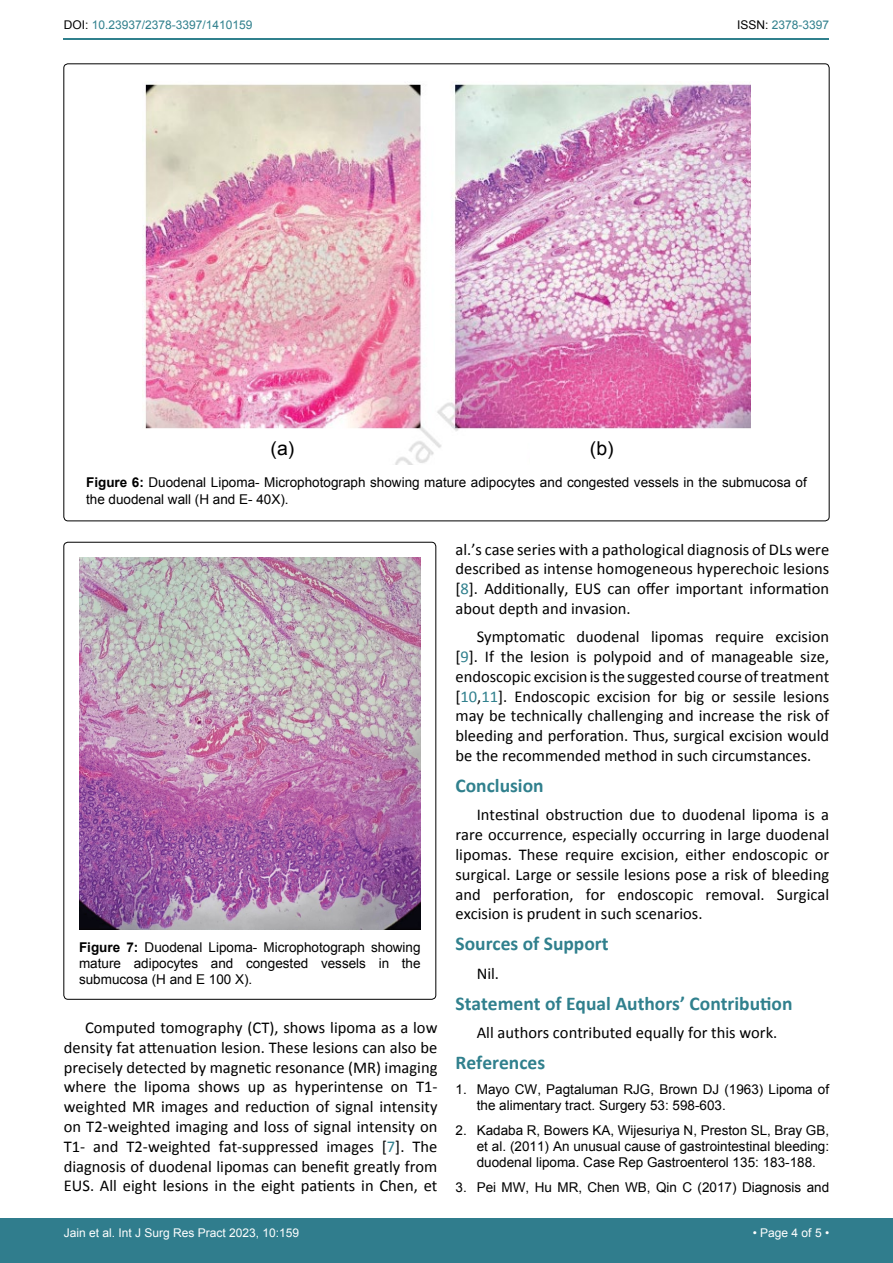
<style>
.page{position:relative;width:893px;height:1263px;background:#fff}
.page>*{position:absolute;margin:0;border:0;box-sizing:border-box;transform-origin:0 0}
.t1{font:700 19.5px "Calibri";color:#30808d}
.t2{font:19.05px "Arial";color:#000}
.t3{font:16.5px/19.8px "Calibri";color:#000;text-align:justify}
.t4{font:13.5px/16.2px "Arial";color:#000}
.t5{font:12px "Arial";color:#fff}
.t6{font:12px "Arial";color:#30808d}
.s1{color:#000}
.s2{font-weight:700}
.s3{color:#30808d}
</style>
<div class="page">
<hr style="left:64px;top:38px;width:765px;height:2px;background:#30808d">
<div style="left:0;top:1218px;width:893px;height:45px;background:#307d8d"></div>
<img style="left:142px;top:81px;width:609px;height:384px">
<div style="left:531px;top:435px;width:100px;height:30px;background:#fff"></div>
<div style="left:142px;top:435px;width:202px;height:30px;background:#fff"></div>
<img style="left:79px;top:557px;width:342px;height:372px">
<p class="t6" style="left:64px;top:17px;width:190px"><span class="s1">DOI:</span> 10.23937/2378-3397/1410159</p>
<p class="t6" style="left:737px;top:17px;width:94px"><span class="s1">ISSN:</span> 2378-3397</p>
<p class="t2" style="left:271px;top:436px;width:25px">(a)</p>
<p class="t2" style="left:590px;top:436px;width:25px">(b)</p>
<p class="t4" style="left:86px;top:475px;width:722px"><span class="s2">Figure 6:</span> Duodenal Lipoma- Microphotograph showing mature adipocytes and congested vessels in the submucosa of the duodenal wall (H and E- 40X).</p>
<p class="t4" style="left:79px;top:939px;width:343px;text-align:justify"><span class="s2">Figure 7:</span> Duodenal Lipoma- Microphotograph showing mature adipocytes and congested vessels in the submucosa (H and E 100 X).</p>
<p class="t3" style="left:64px;top:1018px;width:375px;text-indent:21px">Computed tomography (CT), shows lipoma as a low density fat attenuation lesion. These lesions can also be precisely detected by magnetic resonance (MR) imaging where the lipoma shows up as hyperintense on T1- weighted MR images and reduction of signal intensity on T2-weighted imaging and loss of signal intensity on T1- and T2-weighted fat-suppressed images [<span class="s3">7</span>]. The diagnosis of duodenal lipomas can benefit greatly from EUS. All eight lesions in the eight patients in Chen, et</p>
<p class="t3" style="left:455px;top:539px;width:375px">al.’s case series with a pathological diagnosis of DLs were described as intense homogeneous hyperechoic lesions [<span class="s3">8</span>]. Additionally, EUS can offer important information about depth and invasion.</p>
<p class="t3" style="left:455px;top:627px;width:375px;text-indent:21px">Symptomatic duodenal lipomas require excision [<span class="s3">9</span>]. If the lesion is polypoid and of manageable size, endoscopic excision is the suggested course of treatment [<span class="s3">10</span>,<span class="s3">11</span>]. Endoscopic excision for big or sessile lesions may be technically challenging and increase the risk of bleeding and perforation. Thus, surgical excision would be the recommended method in such circumstances.</p>
<p class="t1" style="left:455px;top:773px;width:90px">Conclusion</p>
<p class="t3" style="left:455px;top:805px;width:375px;text-indent:21px">Intestinal obstruction due to duodenal lipoma is a rare occurrence, especially occurring in large duodenal lipomas. These require excision, either endoscopic or surgical. Large or sessile lesions pose a risk of bleeding and perforation, for endoscopic removal. Surgical excision is prudent in such scenarios.</p>
<p class="t1" style="left:455px;top:931px;width:155px">Sources of Support</p>
<p class="t3" style="left:477px;top:963px;width:24px">Nil.</p>
<p class="t1" style="left:455px;top:991px;width:339px">Statement of Equal Authors’ Contribution</p>
<p class="t3" style="left:477px;top:1023px;width:302px">All authors contributed equally for this work.</p>
<p class="t1" style="left:455px;top:1050px;width:91px">References</p>
<p class="t4" style="left:477px;top:1081px;width:354px;text-indent:-21px">1. Mayo CW, Pagtaluman RJG, Brown DJ (1963) Lipoma of the alimentary tract. Surgery 53: 598-603.</p>
<p class="t4" style="left:477px;top:1122px;width:354px;text-align:justify;text-indent:-21px">2. Kadaba R, Bowers KA, Wijesuriya N, Preston SL, Bray GB, et al. (2011) An unusual cause of gastrointestinal bleeding: duodenal lipoma. Case Rep Gastroenterol 135: 183-188.</p>
<p class="t4" style="left:455px;top:1179px;width:375px">3. Pei MW, Hu MR, Chen WB, Qin C (2017) Diagnosis and</p>
<p class="t5" style="left:64px;top:1225px;width:237px">Jain et al. Int J Surg Res Pract 2023, 10:159</p>
<p class="t5" style="left:753px;top:1225px;width:78px">• Page 4 of 5 •</p>
</div>
